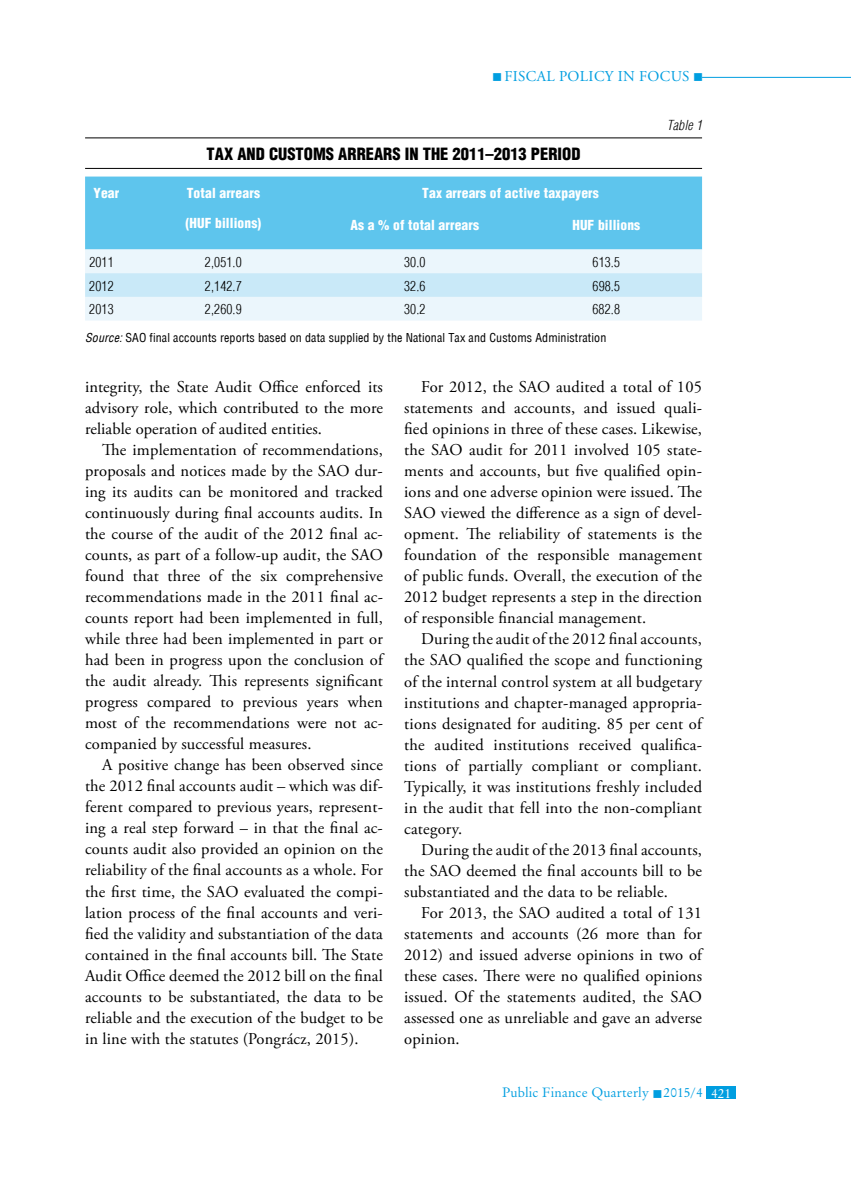
<style>
.page{position:relative;width:851px;height:1191px;background:#fff}
.page>*{position:absolute;margin:0;border:0;box-sizing:border-box;transform-origin:0 0}
.t1{font:16.5px/21px "Adobe Garamond Pro";letter-spacing:.01em;color:#000;text-align:justify}
.t2{font:900 condensed 16.5px "H Helvetica";color:#000}
.t3{font:15px "Adobe Garamond Pro";letter-spacing:.09em;color:#009ee0}
.t4{font:900 condensed 13.5px "H Helvetica";letter-spacing:.01em;color:#fff}
.t5{font:300 condensed 13.5px "H Helvetica";letter-spacing:.01em;color:#000}
.t6{font:13.5px "Original Garamond HU Normal";letter-spacing:.01em;color:#009ee0}
.t7{font:italic 300 condensed 13.5px "H Helvetica";letter-spacing:.01em;color:#000}
.t8{font:condensed 12px "H Helvetica";letter-spacing:.01em;color:#000}
.s1{font-style:italic}
.s2{color:#fff}
</style>
<div class="page">
<hr style="left:702px;top:77px;width:148px;height:1px;background:#009ee0">
<div style="left:706px;top:1086px;width:30px;height:13px;background:#009ee0"></div>
<hr style="left:85px;top:137px;width:617px;height:1px;background:#000">
<hr style="left:85px;top:168px;width:617px;height:1px;background:#000">
<div style="left:85px;top:176px;width:617px;height:73px;background:#5ec5ed"></div>
<div style="left:85px;top:249px;width:617px;height:71px;background:#ebf6fc"></div>
<div style="left:85px;top:273px;width:617px;height:24px;background:#c9e9f8"></div>
<div style="left:128px;top:207px;width:191px;height:32px;background:#5ec5ed"></div>
<p class="t3" style="left:492px;top:67px;width:213px">■ Fiscal Policy in Focus ■</p>
<p class="t2" style="left:206px;top:143px;width:375px">Tax and customs arrears in the 2011–2013 period</p>
<p class="t4" style="left:93px;top:185px;width:27px">Year</p>
<p class="t4" style="left:187px;top:185px;width:75px">Total arrears</p>
<p class="t4" style="left:185px;top:215px;width:12px">(HUF</p>
<p class="t4" style="left:215px;top:215px;width:48px">billions)</p>
<p class="t4" style="left:422px;top:185px;width:178px">Tax arrears of active taxpayers</p>
<p class="t4" style="left:350px;top:217px;width:130px">As a % of total arrears</p>
<p class="t4" style="left:572px;top:217px;width:8px">HUF</p>
<p class="t4" style="left:598px;top:217px;width:44px">billions</p>
<p class="t5" style="left:89px;top:254px;width:26px">2011</p>
<p class="t5" style="left:205px;top:254px;width:38px">2,051.0</p>
<p class="t5" style="left:404px;top:254px;width:23px">30.0</p>
<p class="t5" style="left:592px;top:254px;width:29px">613.5</p>
<p class="t5" style="left:89px;top:278px;width:26px">2012</p>
<p class="t5" style="left:205px;top:278px;width:38px">2,142.7</p>
<p class="t5" style="left:404px;top:278px;width:23px">32.6</p>
<p class="t5" style="left:592px;top:278px;width:29px">698.5</p>
<p class="t5" style="left:89px;top:301px;width:26px">2013</p>
<p class="t5" style="left:205px;top:301px;width:38px">2,260.9</p>
<p class="t5" style="left:404px;top:301px;width:23px">30.2</p>
<p class="t5" style="left:592px;top:301px;width:29px">682.8</p>
<p class="t8" style="left:85px;top:330px;width:522px"><span class="s1">Source:</span> SAO final accounts reports based on data supplied by the National Tax and Customs Administration</p>
<p class="t7" style="left:666px;top:117px;width:37px">Table 1</p>
<p class="t1" style="left:85px;top:377px;width:299px">integrity, the State Audit Office enforced its advisory role, which contributed to the more reliable operation of audited entities.</p>
<p class="t1" style="left:85px;top:440px;width:299px;text-indent:17px">The implementation of recommendations, proposals and notices made by the SAO</p>
<p class="t1" style="left:85px;top:461px;width:299px;text-align:left;text-indent:270px">dur&shy;ing its audits can be monitored and tracked continuously during final accounts audits. In the course of the audit of the 2012 final ac&shy;counts, as part of a follow-up audit, the SAO found that three of the six comprehensive recommendations made in the 2011 final ac&shy;counts report had been implemented in full, while three had been implemented in part or had been in progress upon the conclusion of the audit already. This represents significant progress compared to previous years when most of the recommendations were not ac&shy;companied by successful measures.</p>
<p class="t1" style="left:85px;top:755px;width:299px;text-indent:17px">A positive change has been observed since the 2012 final accounts audit – which was dif&shy;ferent compared to previous years, represent&shy;ing a real step forward – in that the final ac&shy;counts audit also provided an opinion on the reliability of the final accounts as a whole. For the first time, the SAO</p>
<p class="t1" style="left:85px;top:881px;width:299px;text-indent:159px">evaluated the compi&shy;lation process of the final accounts and veri&shy;fied the validity and substantiation of the data contained in the final accounts bill. The State Audit Office deemed the 2012 bill on the final accounts to be substantiated, the data to be reliable and the execution of the budget to be in line with the statutes (Pongrácz, 2015).</p>
<p class="t1" style="left:404px;top:377px;width:299px;text-indent:152px">audited a total of 105 statements and accounts, and issued quali&shy;fied opinions in three of these cases. Likewise, the SAO</p>
<p class="t1" style="left:421px;top:377px;width:109px">For 2012, the SAO</p>
<p class="t1" style="left:404px;top:440px;width:299px;text-indent:65px">audit for 2011 involved 105 state&shy;ments and accounts, but five qualified opin&shy;ions and one adverse opinion were issued. The SAO</p>
<p class="t1" style="left:404px;top:503px;width:299px;text-indent:37px">viewed the difference as a sign of devel&shy;opment. The reliability of statements is the foundation of the responsible management of public funds. Overall, the execution of the 2012 budget represents a step in the direction of responsible financial management.</p>
<p class="t1" style="left:404px;top:629px;width:299px;text-indent:17px">During the audit of the 2012 final accounts, the SAO</p>
<p class="t1" style="left:404px;top:650px;width:299px;text-indent:63px">qualified the scope and functioning of the internal control system at all budgetary institutions and chapter-managed appropria&shy;tions designated for auditing. 85 per cent of the audited institutions received qualifica&shy;tions of partially compliant or compliant.<br>Typically, it was institutions freshly included in the audit that fell into the non-compliant category.</p>
<p class="t1" style="left:404px;top:839px;width:299px;text-indent:17px">During the audit of the 2013 final accounts, the SAO</p>
<p class="t1" style="left:466px;top:860px;width:237px">deemed the final accounts bill to be</p>
<p class="t1" style="left:404px;top:881px;width:265px">substantiated and the data to be reliable.</p>
<p class="t1" style="left:421px;top:902px;width:109px">For 2013, the SAO</p>
<p class="t1" style="left:404px;top:902px;width:299px;text-align:left;text-indent:152px">audited a total of 131 statements and accounts (26 more than for 2012) and issued adverse opinions in two of these cases. There were no qualified opinions issued. Of the statements audited, the SAO assessed one as unreliable and gave an adverse opinion.</p>
<p class="t6" style="left:502px;top:1084px;width:231px">Public Finance Quarterly ■ 2015/4 <span class="s2">421</span></p>
</div>
